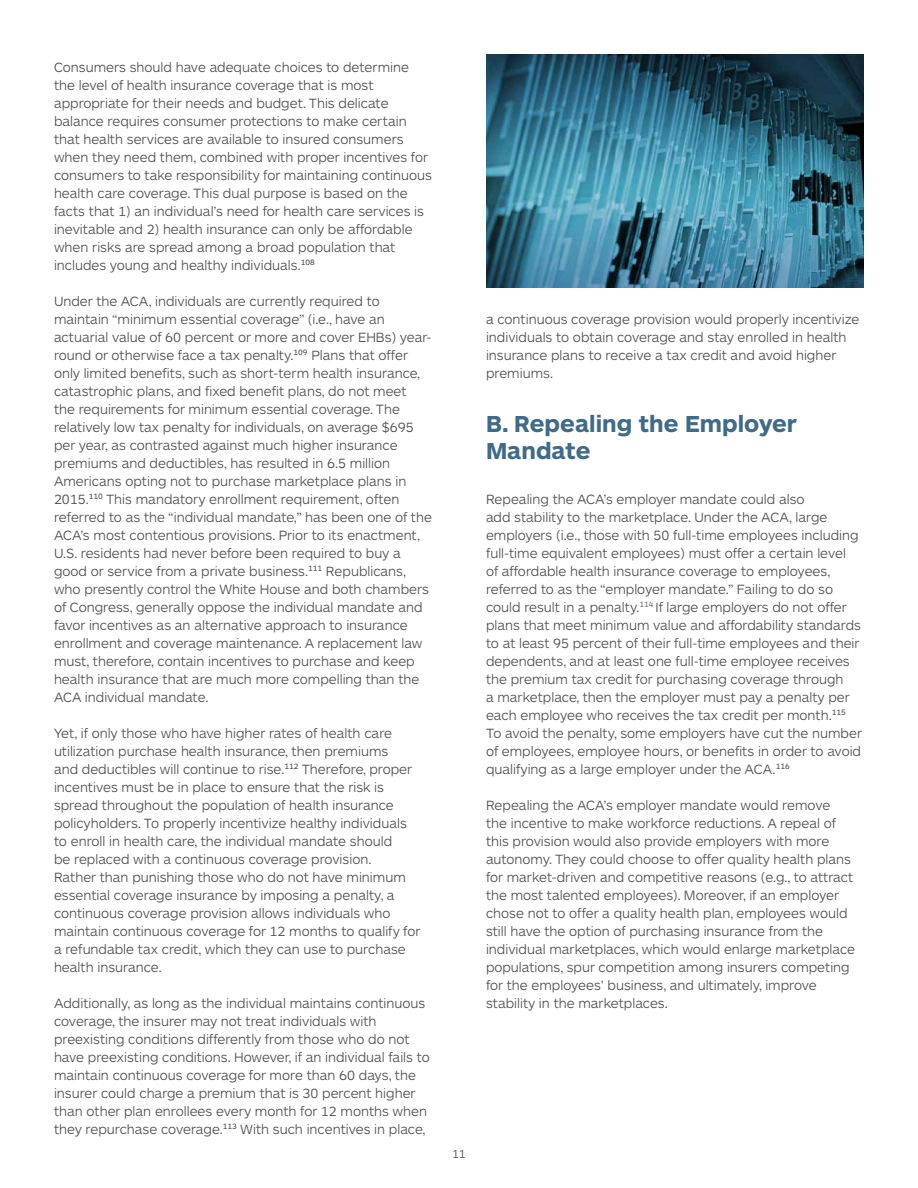
<style>
.page{position:relative;width:918px;height:1188px;background:#fff}
.page>*{position:absolute;margin:0;border:0;box-sizing:border-box;transform-origin:0 0}
.t1{font:700 24px/27px "ARS Maquette Tr";color:#406b88}
.t2{font:300 13.8px/18px "ARS Maquette Tr";color:#4d4d4f}
.t3{font:300 12px "ARS Maquette Tr";color:#4d4d4f}
</style>
<div class="page">
<img style="left:486px;top:54px;width:378px;height:234px">
<p class="t2" style="left:54px;top:58px;width:380px">Consumers should have adequate choices to determine the level of health insurance coverage that is most appropriate for their needs and budget. This delicate balance requires consumer protections to make certain that health services are available to insured consumers when they need them, combined with proper incentives for consumers to take responsibility for maintaining continuous health care coverage. This dual purpose is based on the facts that 1) an individual’s need for health care services is inevitable and 2) health insurance can only be affordable when risks are spread among a broad population that includes young and healthy individuals.<sup>108</sup></p>
<p class="t2" style="left:54px;top:292px;width:379px">Under the ACA, individuals are currently required to maintain “minimum essential coverage” (i.e., have an actuarial value of 60 percent or more and cover EHBs) year&shy;round or otherwise face a tax penalty.<sup>109</sup> Plans that offer only limited benefits, such as short-term health insurance, catastrophic plans, and fixed benefit plans, do not meet<br>the requirements for minimum essential coverage. The relatively low tax penalty for individuals, on average $695 per year, as contrasted against much higher insurance premiums and deductibles, has resulted in 6.5 million Americans opting not to purchase marketplace plans in 2015.<sup>110</sup> This mandatory enrollment requirement, often referred to as the “individual mandate,” has been one of the ACA’s most contentious provisions. Prior to its enactment, U.S. residents had never before been required to buy a good or service from a private business.<sup>111</sup> Republicans, who presently control the White House and both chambers of Congress, generally oppose the individual mandate and favor incentives as an alternative approach to insurance enrollment and coverage maintenance. A replacement law must, therefore, contain incentives to purchase and keep health insurance that are much more compelling than the ACA individual mandate.</p>
<p class="t2" style="left:54px;top:724px;width:368px">Yet, if only those who have higher rates of health care utilization purchase health insurance, then premiums<br>and deductibles will continue to rise.<sup>112</sup> Therefore, proper incentives must be in place to ensure that the risk is spread throughout the population of health insurance policyholders. To properly incentivize healthy individuals to enroll in health care, the individual mandate should<br>be replaced with a continuous coverage provision.<br>Rather than punishing those who do not have minimum essential coverage insurance by imposing a penalty, a continuous coverage provision allows individuals who maintain continuous coverage for 12 months to qualify for a refundable tax credit, which they can use to purchase health insurance.</p>
<p class="t2" style="left:54px;top:994px;width:377px">Additionally, as long as the individual maintains continuous coverage, the insurer may not treat individuals with preexisting conditions differently from those who do not have preexisting conditions. However, if an individual fails to maintain continuous coverage for more than 60 days, the insurer could charge a premium that is 30 percent higher than other plan enrollees every month for 12 months when they repurchase coverage.<sup>113</sup> With such incentives in place,</p>
<p class="t2" style="left:486px;top:310px;width:375px">a continuous coverage provision would properly incentivize individuals to obtain coverage and stay enrolled in health insurance plans to receive a tax credit and avoid higher premiums.</p>
<h1 class="t1" style="left:486px;top:410px;width:312px">B. Repealing the Employer<br>Mandate</h1>
<p class="t2" style="left:486px;top:490px;width:378px">Repealing the ACA’s employer mandate could also<br>add stability to the marketplace. Under the ACA, large employers (i.e., those with 50 full-time employees including full-time equivalent employees) must offer a certain level<br>of affordable health insurance coverage to employees, referred to as the “employer mandate.” Failing to do so could result in a penalty.<sup>114</sup> If large employers do not offer plans that meet minimum value and affordability standards to at least 95 percent of their full-time employees and their dependents, and at least one full-time employee receives the premium tax credit for purchasing coverage through<br>a marketplace, then the employer must pay a penalty per each employee who receives the tax credit per month.<sup>115<br></sup>To avoid the penalty, some employers have cut the number of employees, employee hours, or benefits in order to avoid qualifying as a large employer under the ACA.<sup>116</sup></p>
<p class="t2" style="left:486px;top:796px;width:371px">Repealing the ACA’s employer mandate would remove<br>the incentive to make workforce reductions. A repeal of this provision would also provide employers with more autonomy. They could choose to offer quality health plans for market-driven and competitive reasons (e.g., to attract the most talented employees). Moreover, if an employer chose not to offer a quality health plan, employees would still have the option of purchasing insurance from the individual marketplaces, which would enlarge marketplace populations, spur competition among insurers competing for the employees’ business, and ultimately, improve stability in the marketplaces.</p>
<p class="t3" style="left:452px;top:1148px;width:15px">11</p>
</div>
